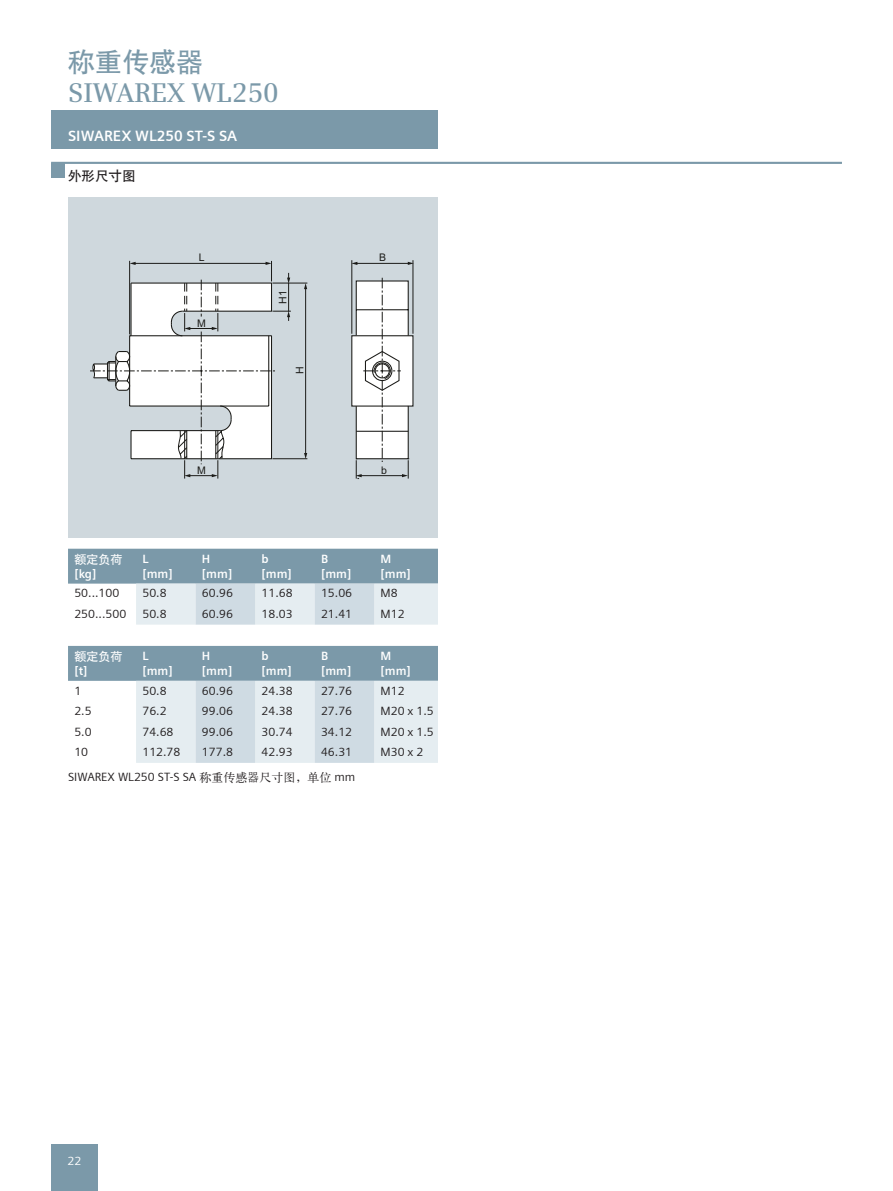
<style>
.page{position:relative;width:893px;height:1191px;background:#fff}
.page>*{position:absolute;margin:0;border:0;box-sizing:border-box;transform-origin:0 0}
.t1{font:600 27px "Siemens Serif";color:#7b99a9}
.t2{font:27px "H Yb 1 gj";color:#7b99a9}
.t3{font:700 15px "Siemens Sans";color:#fff}
.t4{font:13.5px "H Yb 1 gj";color:#231f20}
.表内文{font:12px "Siemens Sans";color:#231f20}
.表黑1{font:700 12px "Siemens Sans";color:#fff}
.图注{font:12px "Siemens Sans";color:#231f20}
.表黑1-2{font:12px "H Yb 1 gj";color:#fff}
.t5{font:12px "Siemens Sans";color:#fff}
.t6{font:10.5px "Arial";color:#1b1b18}
.s1{font-family:"H Ya 1 gj"}
</style>
<div class="page">
<div style="left:51px;top:1144px;width:47px;height:47px;background:#7b99a9"></div>
<div style="left:51px;top:111px;width:387px;height:38px;background:#7b99a9"></div>
<div style="left:68px;top:198px;width:370px;height:340px;background:#cfd8dd"></div>
<svg style="left:68px;top:549px;width:370px;height:75px;background:#b3c5ce"></svg>
<svg style="left:68px;top:646px;width:370px;height:117px;background:#c4d2da"></svg>
<svg style="left:90px;top:260px;width:324px;height:219px"></svg>
<div style="left:51px;top:163px;width:13px;height:15px;background:#7b99a9"></div>
<hr style="left:51px;top:162px;width:791px;height:2px;background:#7b99a9">
<h1 class="t2" style="left:68px;top:48px;width:137px">称重传感器</h1>
<h1 class="t1" style="left:68px;top:77px;width:212px">SIWAREX WL250</h1>
<p class="t3" style="left:68px;top:128px;width:171px">SIWAREX WL250 ST-S SA</p>
<p class="t4" style="left:68px;top:169px;width:69px">外形尺寸图</p>
<p class="t6" style="left:199px;top:251px;width:7px">L</p>
<p class="t6" style="left:197px;top:316px;width:10px">M</p>
<p class="t6" style="left:276px;top:304px;width:15px;rotate:-90deg">H1</p>
<p class="t6" style="left:293px;top:374px;width:9px;rotate:-90deg">H</p>
<p class="t6" style="left:379px;top:251px;width:9px">B</p>
<p class="t6" style="left:197px;top:463px;width:10px">M</p>
<p class="t6" style="left:381px;top:463px;width:7px">b</p>
<p class="表黑1-2" style="left:74px;top:553px;width:49px">额定负荷</p>
<p class="表黑1" style="left:74px;top:566px;width:24px">[kg]</p>
<p class="表黑1" style="left:142px;top:552px;width:8px">L</p>
<p class="表黑1" style="left:142px;top:566px;width:32px">[mm]</p>
<p class="表黑1" style="left:202px;top:552px;width:10px">H</p>
<p class="表黑1" style="left:202px;top:566px;width:32px">[mm]</p>
<p class="表黑1" style="left:261px;top:552px;width:9px">b</p>
<p class="表黑1" style="left:261px;top:566px;width:32px">[mm]</p>
<p class="表黑1" style="left:321px;top:552px;width:9px">B</p>
<p class="表黑1" style="left:321px;top:566px;width:32px">[mm]</p>
<p class="表黑1" style="left:381px;top:552px;width:12px">M</p>
<p class="表黑1" style="left:381px;top:566px;width:32px">[mm]</p>
<p class="表内文" style="left:74px;top:586px;width:46px">50...100</p>
<p class="表内文" style="left:142px;top:586px;width:26px">50.8</p>
<p class="表内文" style="left:202px;top:586px;width:33px">60.96</p>
<p class="表内文" style="left:261px;top:586px;width:33px">11.68</p>
<p class="表内文" style="left:321px;top:586px;width:33px">15.06</p>
<p class="表内文" style="left:381px;top:586px;width:19px">M8</p>
<p class="表内文" style="left:74px;top:607px;width:53px">250...500</p>
<p class="表内文" style="left:142px;top:607px;width:26px">50.8</p>
<p class="表内文" style="left:202px;top:607px;width:33px">60.96</p>
<p class="表内文" style="left:261px;top:607px;width:33px">18.03</p>
<p class="表内文" style="left:321px;top:607px;width:33px">21.41</p>
<p class="表内文" style="left:381px;top:607px;width:26px">M12</p>
<p class="表黑1-2" style="left:74px;top:650px;width:49px">额定负荷</p>
<p class="表黑1" style="left:74px;top:664px;width:15px">[t]</p>
<p class="表黑1" style="left:261px;top:649px;width:9px">b</p>
<p class="表黑1" style="left:261px;top:664px;width:32px">[mm]</p>
<p class="表黑1" style="left:142px;top:649px;width:8px">L</p>
<p class="表黑1" style="left:142px;top:664px;width:32px">[mm]</p>
<p class="表黑1" style="left:202px;top:649px;width:10px">H</p>
<p class="表黑1" style="left:202px;top:664px;width:32px">[mm]</p>
<p class="表黑1" style="left:321px;top:649px;width:9px">B</p>
<p class="表黑1" style="left:321px;top:664px;width:32px">[mm]</p>
<p class="表黑1" style="left:381px;top:649px;width:12px">M</p>
<p class="表黑1" style="left:381px;top:664px;width:32px">[mm]</p>
<p class="表内文" style="left:74px;top:683px;width:8px">1</p>
<p class="表内文" style="left:142px;top:683px;width:26px">50.8</p>
<p class="表内文" style="left:202px;top:683px;width:33px">60.96</p>
<p class="表内文" style="left:261px;top:683px;width:33px">24.38</p>
<p class="表内文" style="left:321px;top:683px;width:33px">27.76</p>
<p class="表内文" style="left:381px;top:683px;width:26px">M12</p>
<p class="表内文" style="left:74px;top:704px;width:19px">2.5</p>
<p class="表内文" style="left:142px;top:704px;width:26px">76.2</p>
<p class="表内文" style="left:202px;top:704px;width:33px">99.06</p>
<p class="表内文" style="left:261px;top:704px;width:33px">24.38</p>
<p class="表内文" style="left:321px;top:704px;width:33px">27.76</p>
<p class="表内文" style="left:381px;top:704px;width:55px">M20 x 1.5</p>
<p class="表内文" style="left:74px;top:724px;width:19px">5.0</p>
<p class="表内文" style="left:142px;top:724px;width:33px">74.68</p>
<p class="表内文" style="left:202px;top:724px;width:33px">99.06</p>
<p class="表内文" style="left:261px;top:724px;width:33px">30.74</p>
<p class="表内文" style="left:321px;top:724px;width:33px">34.12</p>
<p class="表内文" style="left:381px;top:724px;width:55px">M20 x 1.5</p>
<p class="表内文" style="left:74px;top:745px;width:15px">10</p>
<p class="表内文" style="left:142px;top:745px;width:40px">112.78</p>
<p class="表内文" style="left:202px;top:745px;width:33px">177.8</p>
<p class="表内文" style="left:261px;top:745px;width:33px">42.93</p>
<p class="表内文" style="left:321px;top:745px;width:33px">46.31</p>
<p class="表内文" style="left:381px;top:745px;width:44px">M30 x 2</p>
<p class="图注" style="left:68px;top:770px;width:289px">SIWAREX WL250 ST-S SA <span class="s1">称重传感器尺寸图，单位</span> mm</p>
<p class="t5" style="left:67px;top:1153px;width:15px">22</p>
</div>
